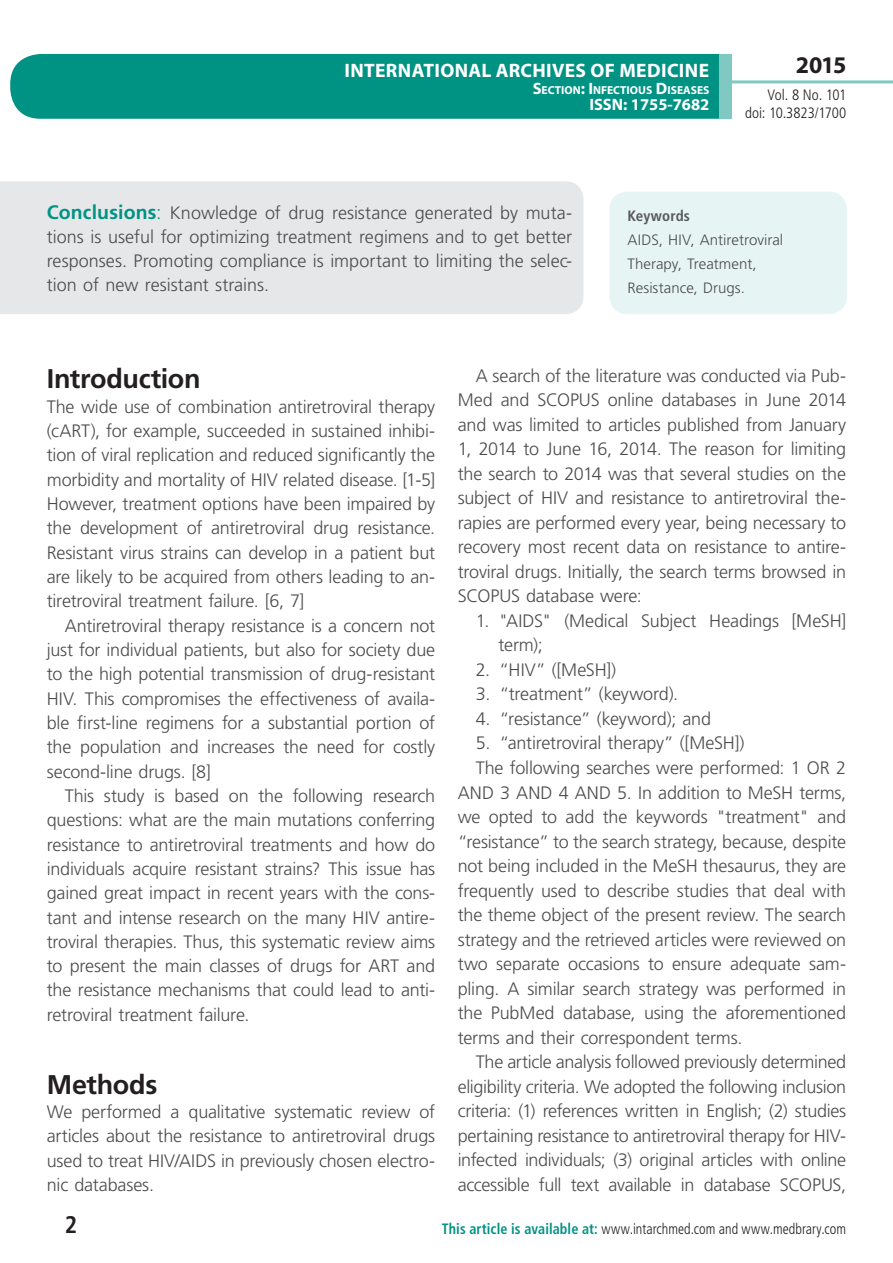
<style>
.page{position:relative;width:893px;height:1263px;background:#fff}
.page>*{position:absolute;margin:0;border:0;box-sizing:border-box;transform-origin:0 0}
.t1{font:700 27px "Frutiger LT Std";letter-spacing:-.015em;color:#231f20}
.t2{font:700 24px "Myriad Pro";color:#231f20}
.t3{font:700 condensed 24px "Frutiger LT Std";color:#231f20}
.t4{font:700 19.5px "Myriad Pro";letter-spacing:.015em;color:#fff}
.t5{font:300 18px/24.3px "Frutiger LT Std";letter-spacing:-.01em;color:#4b4c4d;text-align:justify}
.t6{font:700 16.5px "Myriad Pro";color:#fff}
.t7{font:300 condensed 15px "Frutiger LT Std";color:#231f20;scale:.94 1}
.t8{font:300 15px/24px "Frutiger LT Std";letter-spacing:.005em;color:#4b4c4d}
.t9{font:300 condensed 15px/18px "Frutiger LT Std";color:#231f20;text-align:right}
.t10{font:700 condensed 15px "Frutiger LT Std";letter-spacing:.005em;color:#57585a}
.t11{font:700 11.55px "Myriad Pro";color:#fff}
.s1{font-size:16.5px}
.s2{font-weight:700;font-size:19.5px;color:#009384}
.s3{font-size:19.5px;color:#009384}
.s4{font-weight:700;color:#009384}
</style>
<div class="page">
<div style="left:10px;top:54px;width:775px;height:65px;background:#009384;border-radius:30px"></div>
<div style="left:732px;top:0;width:161px;height:157px;background:#fff"></div>
<hr style="left:730px;top:80px;width:163px;height:3px;background:#80c9c2">
<div style="left:719px;top:54px;width:13px;height:65px;background:#80c9c2"></div>
<div style="left:0;top:181px;width:583px;height:133px;background:#e6e7e9"></div>
<div style="left:609px;top:192px;width:238px;height:122px;background:#e6f4f3;border-radius:18px"></div>
<p class="t4" style="left:344px;top:58px;width:366px">INTERNATIONAL ARCHIVES OF MEDICINE</p>
<p class="t11" style="left:533px;top:82px;width:177px"><span class="s1">S</span>ECTION<span class="s1">: I</span> NFECTIOUS <span class="s1">D</span>ISEASES</p>
<p class="t6" style="left:589px;top:94px;width:122px">ISSN : 1755-7682</p>
<h2 class="t2" style="left:796px;top:49px;width:52px">2015</h2>
<p class="t9" style="left:745px;top:86px;width:103px">Vol. 8 No. 101 doi: 10.3823/1700</p>
<p class="t5" style="left:47px;top:201px;width:527px"><span class="s2">Conclusions</span><span class="s3">:</span> Knowledge of drug resistance generated by muta&shy;tions is useful for optimizing treatment regimens and to get better responses. Promoting compliance is important to limiting the selec&shy;tion of new resistant strains.</p>
<p class="t10" style="left:627px;top:207px;width:64px">Keywords</p>
<p class="t8" style="left:627px;top:228px;width:157px">AIDS, HIV, Antiretroviral<br>Therapy, Treatment,<br>Resistance, Drugs.</p>
<h1 class="t1" style="left:47px;top:363px;width:155px">Introduction</h1>
<p class="t5" style="left:47px;top:395px;width:390px">The wide use of combination antiretroviral therapy (cART), for example, succeeded in sustained inhibi&shy;tion of viral replication and reduced significantly the morbidity and mortality of HIV related disease. [1-5] However, treatment options have been impaired by the development of antiretroviral drug resistance.<br>Resistant virus strains can develop in a patient but are likely to be acquired from others leading to an&shy;tiretroviral treatment failure. [6, 7]</p>
<p class="t5" style="left:47px;top:613px;width:390px;text-indent:18px">Antiretroviral therapy resistance is a concern not just for individual patients, but also for society due to the high potential transmission of drug-resistant HIV. This compromises the effectiveness of availa&shy;ble first-line regimens for a substantial portion of the population and increases the need for costly second-line drugs. [8]</p>
<p class="t5" style="left:47px;top:784px;width:390px;text-indent:18px">This study is based on the following research questions: what are the main mutations conferring resistance to antiretroviral treatments and how do individuals acquire resistant strains? This issue has gained great impact in recent years with the cons&shy;tant and intense research on the many HIV antire&shy;troviral therapies. Thus, this systematic review aims to present the main classes of drugs for ART and the resistance mechanisms that could lead to anti&shy;retroviral treatment failure.</p>
<h1 class="t1" style="left:47px;top:1068px;width:112px">Methods</h1>
<p class="t5" style="left:47px;top:1100px;width:390px">We performed a qualitative systematic review of articles about the resistance to antiretroviral drugs used to treat HIV/AIDS in previously chosen electro&shy;nic databases.</p>
<p class="t5" style="left:458px;top:363px;width:390px;text-indent:18px">A search of the literature was conducted via Pub-Med and SCOPUS online databases in June 2014 and was limited to articles published from January 1, 2014 to June 16, 2014. The reason for limiting the search to 2014 was that several studies on the subject of HIV and resistance to antiretroviral the&shy;rapies are performed every year, being necessary to recovery most recent data on resistance to antire&shy;troviral drugs. Initially, the search terms browsed in SCOPUS database were:</p>
<p class="t5" style="left:498px;top:609px;width:349px;text-indent:-23px">1. "AIDS" (Medical Subject Headings [MeSH] term);</p>
<p class="t5" style="left:476px;top:658px;width:142px">2. “HIV” ([MeSH])</p>
<p class="t5" style="left:476px;top:682px;width:204px">3. “treatment” (keyword).</p>
<p class="t5" style="left:476px;top:707px;width:237px">4. “resistance” (keyword); and</p>
<p class="t5" style="left:476px;top:731px;width:270px">5. “antiretroviral therapy” ([MeSH])</p>
<p class="t5" style="left:476px;top:756px;width:372px">The following searches were performed: 1 OR 2</p>
<p class="t5" style="left:458px;top:780px;width:390px">AND 3 AND 4 AND 5. In addition to MeSH terms,</p>
<p class="t5" style="left:458px;top:805px;width:390px">we opted to add the keywords "treatment" and</p>
<p class="t5" style="left:458px;top:829px;width:390px">“resistance” to the search strategy, because, despite</p>
<p class="t5" style="left:458px;top:854px;width:390px">not being included in the MeSH thesaurus, they are</p>
<p class="t5" style="left:458px;top:878px;width:390px">frequently used to describe studies that deal with</p>
<p class="t5" style="left:458px;top:903px;width:390px">the theme object of the present review. The search</p>
<p class="t5" style="left:458px;top:927px;width:390px">strategy and the retrieved articles were reviewed on</p>
<p class="t5" style="left:458px;top:952px;width:390px">two separate occasions to ensure adequate sam-</p>
<p class="t5" style="left:458px;top:976px;width:390px">pling. A similar search strategy was performed in</p>
<p class="t5" style="left:458px;top:1001px;width:390px">the PubMed database, using the aforementioned</p>
<p class="t5" style="left:458px;top:1025px;width:286px">terms and their correspondent terms.</p>
<p class="t5" style="left:476px;top:1050px;width:372px">The article analysis followed previously determined</p>
<p class="t5" style="left:458px;top:1075px;width:390px">eligibility criteria. We adopted the following inclusion</p>
<p class="t5" style="left:458px;top:1099px;width:390px">criteria: (1) references written in English; (2) studies</p>
<p class="t5" style="left:458px;top:1124px;width:390px">pertaining resistance to antiretroviral therapy for HIV-</p>
<p class="t5" style="left:458px;top:1148px;width:390px">infected individuals; (3) original articles with online</p>
<p class="t5" style="left:458px;top:1173px;width:390px">accessible full text available in database SCOPUS,</p>
<h2 class="t3" style="left:65px;top:1210px;width:14px">2</h2>
<p class="t7" style="left:442px;top:1220px;width:432px"><span class="s4">This article is available at:</span> www.intarchmed.com and www.medbrary.com</p>
</div>
